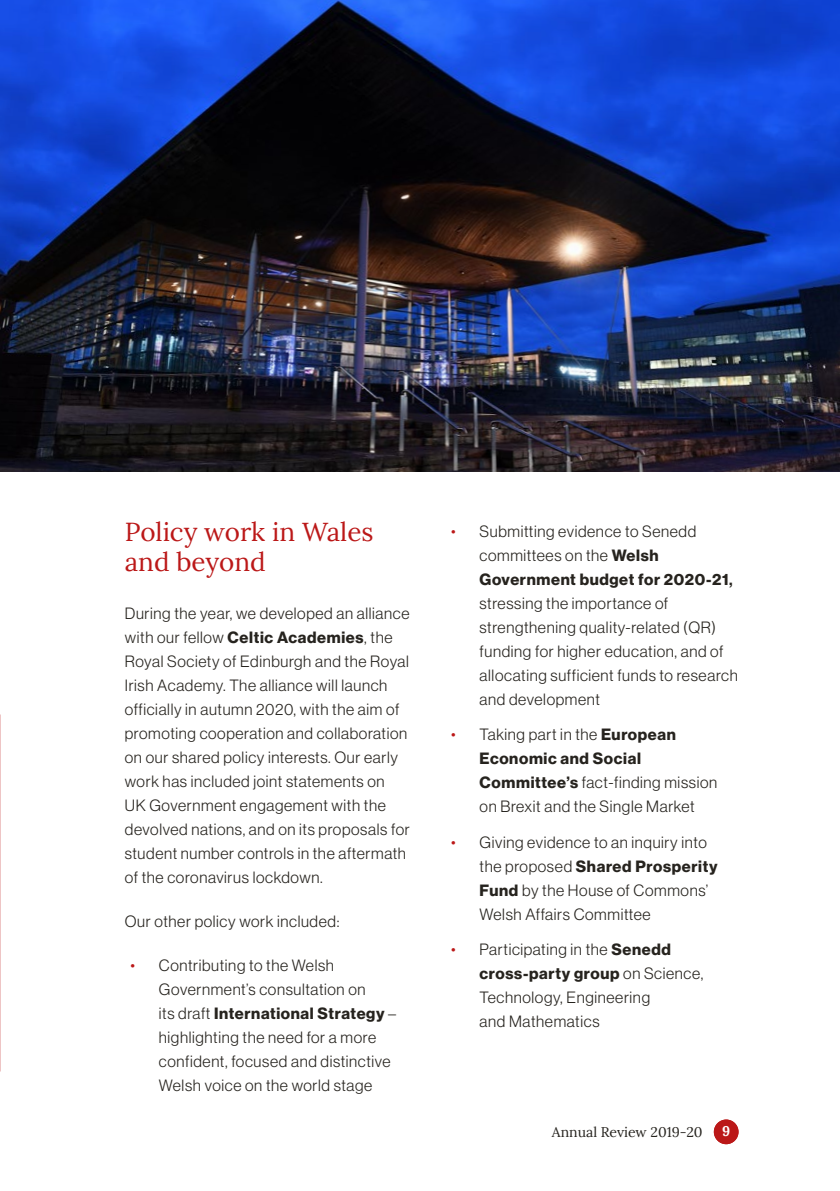
<style>
.page{position:relative;width:840px;height:1191px;background:#fff}
.page>*{position:absolute;margin:0;border:0;box-sizing:border-box;transform-origin:0 0}
.sub_head{font:26px/30px "Lora";color:#bb1818}
.Body_Text{font:16px/24px "N Haas Grotesk DS Pro 45 Lt";letter-spacing:.04em;color:#26231e}
.t1{font:14px "Lora";color:#26231e}
.t2{font:700 14px "Lora";color:#fff}
.s1{font-family:"N Haas Grotesk DS Pro 75 Bd"}
.s2{color:#bb1818}
.s3{font-family:"N Haas Grotesk DS Pro 65 Md"}
</style>
<div class="page">
<div style="left:713px;top:1119px;width:25px;height:25px;background:#bb1818;border-radius:50%"></div>
<img style="left:0;top:0;width:839px;height:471px">
<p class="sub_head" style="left:125px;top:515px;width:250px">Policy work in Wales and beyond</p>
<p class="Body_Text" style="left:125px;top:601px;width:286px">During the year, we developed an alliance with our fellow <span class="s1">Celtic Academies</span>, the Royal Society of Edinburgh and the Royal Irish Academy. The alliance will launch officially in autumn 2020, with the aim of promoting cooperation and collaboration on our shared policy interests. Our early work has included joint statements on<br>UK Government engagement with the devolved nations, and on its proposals for student number controls in the aftermath of the coronavirus lockdown.</p>
<p class="Body_Text" style="left:125px;top:909px;width:216px">Our other policy work included:</p>
<p class="Body_Text" style="left:159px;top:953px;width:239px;text-indent:-28px"><span class="s2">•</span> Contributing to the Welsh<br>Government’s consultation on<br>its draft <span class="s1">International Strategy</span> – highlighting the need for a more confident, focused and distinctive<br>Welsh voice on the world stage</p>
<p class="Body_Text" style="left:479px;top:519px;width:259px;text-indent:-28px"><span class="s2">•</span> Submitting evidence to Senedd committees on the <span class="s1">Welsh<br>Government budget for 2020-21</span><span class="s3">, </span>stressing the importance of strengthening quality-related (QR) funding for higher education, and of allocating sufficient funds to research and development</p>
<p class="Body_Text" style="left:479px;top:722px;width:239px;text-indent:-28px"><span class="s2">•</span> Taking part in the <span class="s1">European<br>Economic and Social<br>Committee’s</span> fact-finding mission on Brexit and the Single Market</p>
<p class="Body_Text" style="left:479px;top:830px;width:239px;text-indent:-28px"><span class="s2">•</span> Giving evidence to an inquiry into the proposed <span class="s1">Shared Prosperity<br>Fund</span> by the House of Commons’<br>Welsh Affairs Committee</p>
<p class="Body_Text" style="left:479px;top:937px;width:225px;text-indent:-28px"><span class="s2">•</span> Participating in the <span class="s1">Senedd cross-party group</span> on Science,<br>Technology, Engineering<br>and Mathematics</p>
<p class="t1" style="left:551px;top:1121px;width:152px">Annual Review 2019-20</p>
<p class="t2" style="left:721px;top:1119px;width:10px">9</p>
</div>
